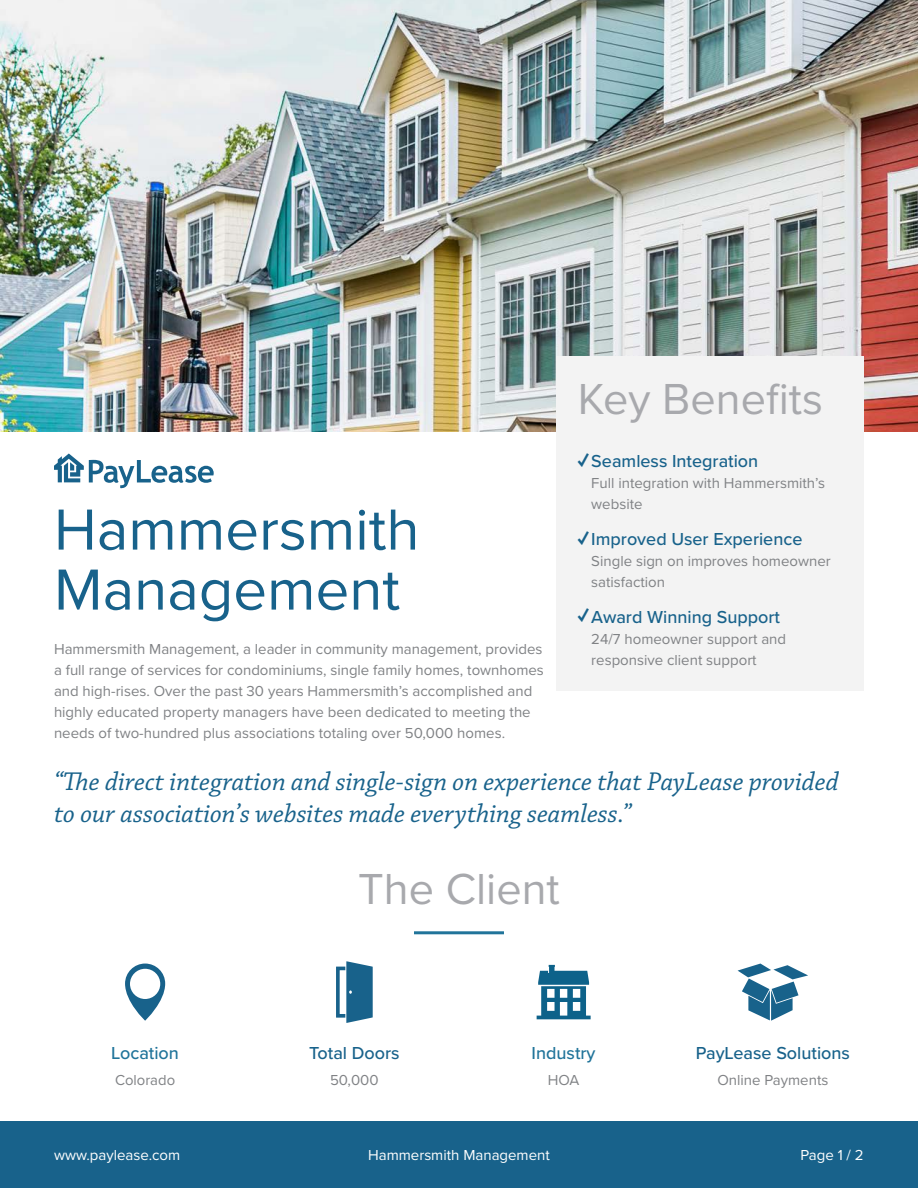
<style>
.page{position:relative;width:918px;height:1188px;background:#fff}
.page>*{position:absolute;margin:0;border:0;box-sizing:border-box;transform-origin:0 0}
.t1{font:60px "Proxima Nova";color:#18628b}
.t2{font:45px "Proxima Nova";color:#a8a9ad}
.t3{font:italic 27px/32.4px "Chaparral Pro";color:#18628b}
.t4{font:500 18px "Proxima Nova";color:#18628b}
.t5{font:500 18px "Proxima Nova";color:#20749a}
.t6{font:15px/21px "Proxima Nova";color:#808285}
.t7{font:15px "Proxima Nova";color:#fff}
.s1{font-weight:900;font-size:21px}
</style>
<div class="page">
<div style="left:0;top:1121px;width:918px;height:67px;background:#18628b"></div>
<img style="left:0;top:0;width:918px;height:432px">
<div style="left:556px;top:356px;width:308px;height:335px;background:#f3f3f3"></div>
<svg style="left:54px;top:454px;width:160px;height:34px"></svg>
<svg style="left:537px;top:965px;width:54px;height:54px"></svg>
<svg style="left:336px;top:961px;width:37px;height:62px"></svg>
<svg style="left:125px;top:964px;width:40px;height:57px"></svg>
<svg style="left:738px;top:964px;width:70px;height:57px"></svg>
<hr style="left:414px;top:931px;width:90px;height:3px;background:#20749a">
<p class="t1" style="left:54px;top:485px;width:367px">Hammersmith</p>
<p class="t1" style="left:54px;top:545px;width:348px">Management</p>
<p class="t6" style="left:54px;top:637px;width:491px">Hammersmith Management, a leader in community management, provides a full range of services for condominiums, single family homes, townhomes and high-rises. Over the past 30 years Hammersmith’s accomplished and highly educated property managers have been dedicated to meeting the needs of two-hundred plus associations totaling over 50,000 homes.</p>
<p class="t2" style="left:578px;top:365px;width:247px">Key Benefits</p>
<p class="t4" style="left:578px;top:448px;width:182px"><span class="s1">✓</span>Seamless Integration</p>
<p class="t6" style="left:591px;top:472px;width:235px">Full integration with Hammersmith’s website</p>
<p class="t4" style="left:578px;top:526px;width:226px"><span class="s1">✓</span>Improved User Experience</p>
<p class="t6" style="left:591px;top:550px;width:241px">Single sign on improves homeowner satisfaction</p>
<p class="t4" style="left:578px;top:604px;width:204px"><span class="s1">✓</span>Award Winning Support</p>
<p class="t6" style="left:591px;top:628px;width:196px">24/7 homeowner support and responsive client support</p>
<p class="t3" style="left:54px;top:766px;width:786px">“The direct integration and single-sign on experience that PayLease provided to our association’s websites made everything seamless.”</p>
<p class="t5" style="left:111px;top:1039px;width:69px">Location</p>
<p class="t6" style="left:115px;top:1069px;width:62px">Colorado</p>
<p class="t7" style="left:54px;top:1144px;width:128px">www.paylease.com</p>
<p class="t2" style="left:358px;top:856px;width:203px">The Client</p>
<p class="t4" style="left:309px;top:1039px;width:92px">Total Doors</p>
<p class="t6" style="left:330px;top:1069px;width:50px">50,000</p>
<p class="t5" style="left:532px;top:1039px;width:65px">Industry</p>
<p class="t6" style="left:548px;top:1069px;width:33px">HOA</p>
<p class="t4" style="left:696px;top:1039px;width:156px">PayLease Solutions</p>
<p class="t6" style="left:717px;top:1069px;width:113px">Online Payments</p>
<p class="t7" style="left:368px;top:1144px;width:183px">Hammersmith Management</p>
<p class="t7" style="left:800px;top:1144px;width:65px">Page 1 / 2</p>
</div>
